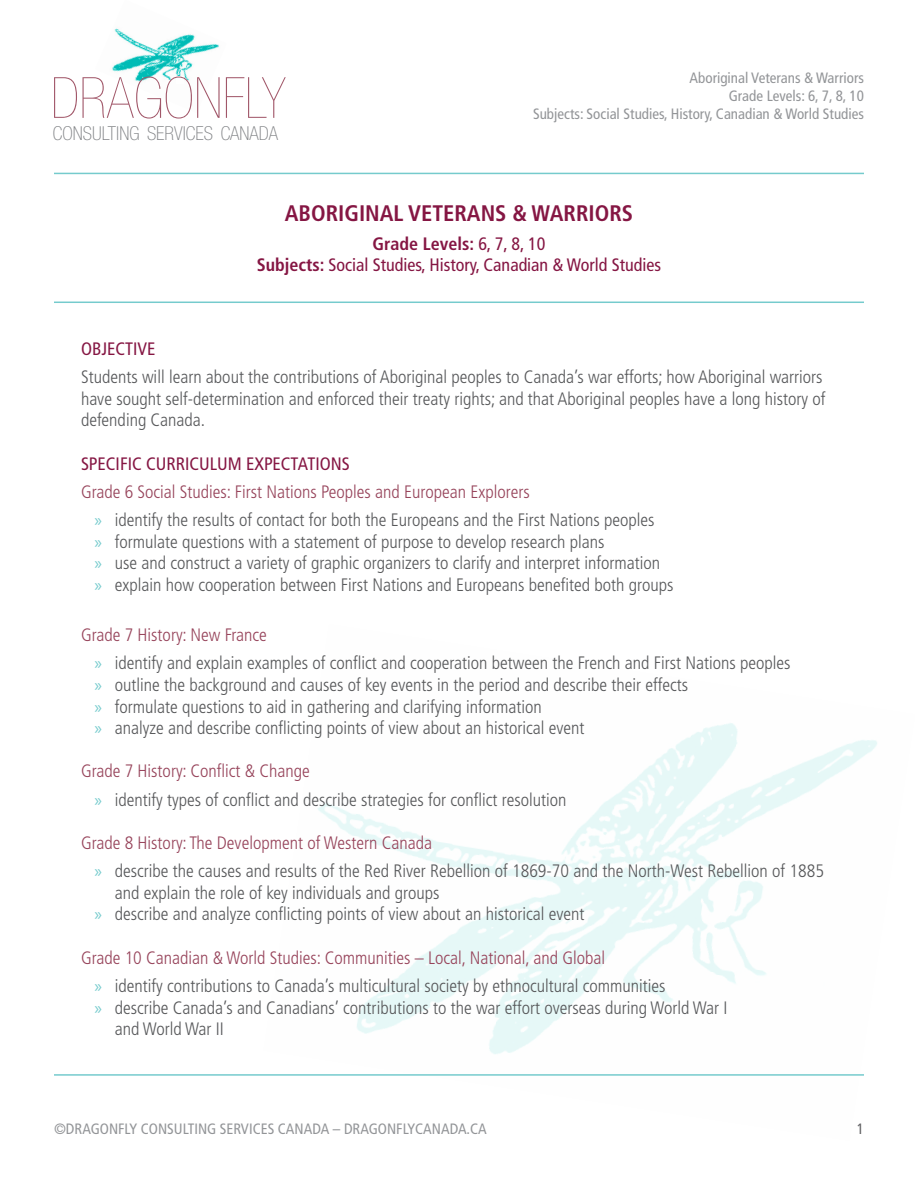
<style>
.page{position:relative;width:918px;height:1188px;background:#fff}
.page>*{position:absolute;margin:0;border:0;box-sizing:border-box;transform-origin:0 0}
.t1{font:900 condensed 57px "Helvetica Neue";color:#a15769}
.t2{font:700 condensed 22.5px "Frutiger";color:#851643}
.t3{font:100 condensed 19.2px "Helvetica Neue";color:#808285}
.bullets1{font:300 condensed 18px/21.6px "Frutiger";color:#57585a}
.t4{font:300 condensed 18px "Frutiger";color:#97445b}
.t5{font:condensed 18px "Frutiger";color:#851643}
.t6{font:700 condensed 18px "Frutiger";color:#851643}
.t7{font:condensed 15px "Frutiger";color:#939598}
.t8{font:condensed 15px "Frutiger";color:#636366}
.s1{font-weight:400}
.s2{font-weight:700}
.s3{font-family:"Myriad Pro";font-weight:400;font-stretch:normal;color:#75cbcd}
</style>
<div class="page">
<img style="left:318px;top:723px;width:559px;height:331px">
<img style="left:112px;top:28px;width:107px;height:54px">
<div style="left:177px;top:77px;width:7px;height:7px;background:#fff"></div>
<hr style="left:54px;top:173px;width:810px;height:1px;background:#75cbcd">
<hr style="left:54px;top:1074px;width:810px;height:2px;background:#75cbcd">
<hr style="left:54px;top:302px;width:810px;height:1px;background:#75cbcd">
<h1 class="t1" style="left:51px;top:67px;width:237px">DRAGONFLY</h1>
<p class="t3" style="left:53px;top:123px;width:227px">CONSULTING SERVICES CANADA</p>
<p class="t7" style="left:690px;top:69px;width:176px">Aboriginal Veterans &amp; Warriors</p>
<p class="t7" style="left:729px;top:87px;width:137px">Grade Levels: 6, 7, 8, 10</p>
<p class="t7" style="left:533px;top:105px;width:332px">Subjects: Social Studies, History, Canadian &amp; World Studies</p>
<p class="t2" style="left:285px;top:200px;width:350px">ABORIGINAL VETERANS &amp; WARRIORS</p>
<p class="t6" style="left:373px;top:233px;width:174px">Grade Levels: <span class="s1">6, 7, 8, 10</span></p>
<p class="t5" style="left:257px;top:254px;width:406px"><span class="s2">Subjects:</span> Social Studies, History, Canadian &amp; World Studies</p>
<p class="t5" style="left:81px;top:338px;width:53px">OBJECTIVE</p>
<p class="bullets1" style="left:81px;top:366px;width:746px">Students will learn about the contributions of Aboriginal peoples to Canada’s war efforts; how Aboriginal warriors have sought self-determination and enforced their treaty rights; and that Aboriginal peoples have a long history of defending Canada.</p>
<p class="t5" style="left:81px;top:453px;width:84px">SPECIFIC CURRI</p>
<p class="t5" style="left:189px;top:453px;width:111px">CULU M EXPECTATIONS</p>
<p class="t4" style="left:81px;top:481px;width:450px">Grade 6 Social Studies: First Nations Peoples and European Explorers</p>
<p class="bullets1" style="left:94px;top:510px;width:561px"><span class="s3">»</span> identify the results of contact for both the Europeans and the First Nations peoples</p>
<p class="bullets1" style="left:94px;top:531px;width:511px"><span class="s3">»</span> formulate questions with a statement of purpose to develop research plans</p>
<p class="bullets1" style="left:94px;top:553px;width:567px"><span class="s3">»</span> use and construct a variety of graphic organizers to clarify and interpret information</p>
<p class="bullets1" style="left:94px;top:574px;width:580px"><span class="s3">»</span> explain how cooperation between First Nations and Europeans benefited both groups</p>
<p class="t4" style="left:81px;top:625px;width:187px">Grade 7 History: New France</p>
<p class="bullets1" style="left:94px;top:653px;width:697px"><span class="s3">»</span> identify and explain examples of conflict and cooperation between the French and First Nations peoples</p>
<p class="bullets1" style="left:94px;top:674px;width:595px"><span class="s3">»</span> outline the background and causes of key events in the period and describe their effects</p>
<p class="bullets1" style="left:94px;top:696px;width:449px"><span class="s3">»</span> formulate questions to aid in gathering and clarifying information</p>
<p class="bullets1" style="left:94px;top:717px;width:491px"><span class="s3">»</span> analyze and describe conflicting points of view about an historical event</p>
<p class="t4" style="left:81px;top:761px;width:230px">Grade 7 History: Conflict &amp; Change</p>
<p class="bullets1" style="left:94px;top:789px;width:473px"><span class="s3">»</span> identify types of conflict and describe strategies for conflict resolution</p>
<p class="t4" style="left:81px;top:832px;width:353px">Grade 8 History: The Development of Western Canada</p>
<p class="bullets1" style="left:115px;top:861px;width:711px;text-indent:-20px"><span class="s3">»</span> describe the causes and results of the Red River Rebellion of 1869-70 and the North-West Rebellion of 1885 and explain the role of key individuals and groups</p>
<p class="bullets1" style="left:94px;top:904px;width:491px"><span class="s3">»</span> describe and analyze conflicting points of view about an historical event</p>
<p class="t4" style="left:81px;top:947px;width:526px">Grade 10 Canadian &amp; World Studies: Communities – Local, National, and Global</p>
<p class="bullets1" style="left:94px;top:975px;width:573px"><span class="s3">»</span> identify contributions to Canada’s multicultural society by ethnocultural communities</p>
<p class="bullets1" style="left:115px;top:997px;width:614px;text-indent:-20px"><span class="s3">»</span> describe Canada’s and Canadians’ contributions to the war effort overseas during World War I and World War II</p>
<p class="t7" style="left:54px;top:1120px;width:434px">©Dragonfly Consulting Services Canada – dragonflycanada.ca</p>
<p class="t8" style="left:857px;top:1120px;width:9px">1</p>
</div>
